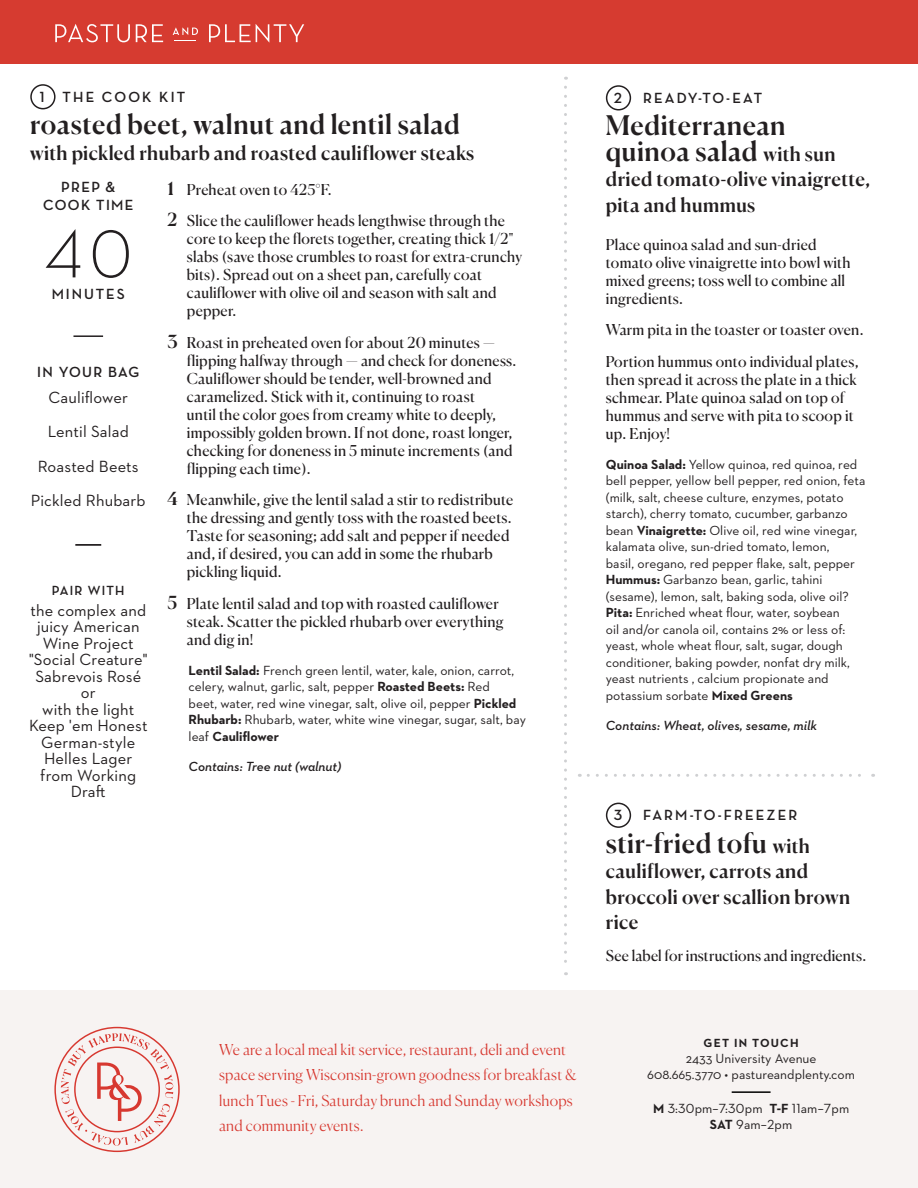
<style>
.page{position:relative;width:918px;height:1188px;background:#fff}
.page>*{position:absolute;margin:0;border:0;box-sizing:border-box;transform-origin:0 0}
.t1{font:300 69px "Neutraface 2 Text";color:#231f20}
.t2{font:500 27px/25.5px "Canela";letter-spacing:.015em;color:#231f20}
.t3{font:500 19.5px/25.5px "Canela";letter-spacing:.015em;color:#231f20}
.List_of_Ingredients{font:16.5px/16.5px "Neutraface 2 Text";letter-spacing:.01em;color:#231f20;text-align:center}
.t4{font:15px/18px "Canela";letter-spacing:.015em;color:#231f20}
.t5{font:300 15px/25.5px "Canela";letter-spacing:.02em;color:#d73830}
.List_of_Ingredients-2{font:700 15px "Neutraface Display";letter-spacing:.13em;color:#231f20}
.List_of_Ingredients-3{font:700 15px/18px "Neutraface Display";letter-spacing:.09em;color:#231f20;text-align:center}
.List_of_Ingredients-4{font:700 15px "Neutraface Display";letter-spacing:.085em;color:#231f20}
.t6{font:13.5px/16.5px "Neutraface 2 Text";color:#231f20}
.t7{font:italic 600 13.5px "Neutraface 2 Text";color:#231f20}
.List_of_Ingredients-5{font:700 13.5px "Neutraface Display";letter-spacing:.09em;color:#231f20}
.t8{font:700 12px "Neutraface 2 Text";letter-spacing:.1em;color:#231f20}
.s1{font-weight:500;font-size:18px}
.s2{font-weight:700}
.s3{font-size:19.5px}
</style>
<div class="page">
<div style="left:0;top:991px;width:918px;height:197px;background:#f7f3f2"></div>
<div style="left:0;top:0;width:918px;height:64px;background:#d63b30"></div>
<svg style="left:55px;top:24px;width:75px;height:18px"></svg>
<svg style="left:136px;top:24px;width:27px;height:18px"></svg>
<svg style="left:173px;top:27px;width:25px;height:14px"></svg>
<svg style="left:209px;top:24px;width:95px;height:19px"></svg>
<svg style="left:54px;top:1027px;width:126px;height:125px"></svg>
<div style="left:30px;top:84px;width:26px;height:25px;border:2px solid #231f20;border-radius:50%"></div>
<div style="left:606px;top:85px;width:25px;height:26px;border:2px solid #231f20;border-radius:50%"></div>
<div style="left:606px;top:803px;width:25px;height:25px;border:2px solid #231f20;border-radius:50%"></div>
<svg style="left:564px;top:87px;width:3px;height:888px"></svg>
<hr style="left:73px;top:335px;width:30px;height:2px;background:#231f20">
<hr style="left:75px;top:544px;width:26px;height:2px;background:#231f20">
<svg style="left:588px;top:774px;width:286px;height:3px"></svg>
<hr style="left:732px;top:1091px;width:39px;height:2px;background:#000">
<p class="List_of_Ingredients-2" style="left:40px;top:88px;width:6px">1</p>
<p class="List_of_Ingredients-2" style="left:63px;top:89px;width:124px">THE COOK KIT</p>
<p class="t2" style="left:30px;top:110px;width:431px">roasted beet, walnut and lentil salad</p>
<p class="t3" style="left:30px;top:138px;width:446px">with pickled rhubarb and roasted cauliflower steaks</p>
<p class="List_of_Ingredients-3" style="left:43px;top:179px;width:92px">PREP &amp;<br>COOK TIME</p>
<p class="t1" style="left:44px;top:211px;width:90px">40</p>
<p class="List_of_Ingredients-2" style="left:52px;top:285px;width:75px">MINUTES</p>
<p class="List_of_Ingredients-4" style="left:37px;top:364px;width:104px">IN YOUR BAG</p>
<p class="List_of_Ingredients" style="left:48px;top:389px;width:81px">Cauliflower</p>
<p class="List_of_Ingredients" style="left:48px;top:423px;width:83px">Lentil Salad</p>
<p class="List_of_Ingredients" style="left:38px;top:458px;width:102px">Roasted Beets</p>
<p class="List_of_Ingredients" style="left:31px;top:492px;width:116px">Pickled Rhubarb</p>
<p class="List_of_Ingredients-5" style="left:52px;top:583px;width:74px">PAIR WITH</p>
<p class="List_of_Ingredients" style="left:29px;top:602px;width:120px">the complex and juicy American<br>Wine Project "Social Creature"<br>Sabrevois Rosé or</p>
<p class="List_of_Ingredients" style="left:29px;top:701px;width:120px">with the light<br>Keep 'em Honest<br>German-style<br>Helles Lager from Working<br>Draft</p>
<p class="t4" style="left:168px;top:179px;width:166px"><span class="s1">1</span> Preheat oven to 425°F.</p>
<p class="t4" style="left:187px;top:210px;width:337px;text-indent:-19px"><span class="s1">2</span> Slice the cauliflower heads lengthwise through the core to keep the florets together, creating thick 1/2" slabs (save those crumbles to roast for extra-crunchy bits). Spread out on a sheet pan, carefully coat cauliflower with olive oil and season with salt and pepper.</p>
<p class="t4" style="left:187px;top:332px;width:331px;text-indent:-19px"><span class="s1">3</span> Roast in preheated oven for about 20 minutes — flipping halfway through — and check for doneness.<br>Cauliflower should be tender, well-browned and caramelized. Stick with it, continuing to roast<br>until the color goes from creamy white to deeply, impossibly golden brown. If not done, roast longer, checking for doneness in 5 minute increments (and flipping each time).</p>
<p class="t4" style="left:187px;top:489px;width:328px;text-indent:-19px"><span class="s1">4</span> Meanwhile, give the lentil salad a stir to redistribute the dressing and gently toss with the roasted beets.<br>Taste for seasoning; add salt and pepper if needed and, if desired, you can add in some the rhubarb pickling liquid.</p>
<p class="t4" style="left:187px;top:593px;width:318px;text-indent:-19px"><span class="s1">5</span> Plate lentil salad and top with roasted cauliflower steak. Scatter the pickled rhubarb over everything and dig in!</p>
<p class="t6" style="left:189px;top:662px;width:339px"><span class="s2">Lentil Salad:</span> French green lentil, water, kale, onion, carrot, celery, walnut, garlic, salt, pepper <span class="s2">Roasted Beets:</span> Red<br>beet, water, red wine vinegar, salt, olive oil, pepper <span class="s2">Pickled Rhubarb:</span> Rhubarb, water, white wine vinegar, sugar, salt, bay leaf <span class="s2">Cauliflower</span></p>
<p class="t7" style="left:189px;top:758px;width:154px">Contains: Tree nut (walnut)</p>
<p class="List_of_Ingredients-2" style="left:614px;top:90px;width:10px">2</p>
<p class="List_of_Ingredients-2" style="left:643px;top:90px;width:120px">READY-TO-EAT</p>
<p class="t2" style="left:606px;top:111px;width:231px">Mediterranean quinoa salad <span class="s3">with sun</span></p>
<p class="t3" style="left:606px;top:165px;width:266px">dried tomato-olive vinaigrette, pita and hummus</p>
<p class="t4" style="left:606px;top:234px;width:246px">Place quinoa salad and sun-dried tomato olive vinaigrette into bowl with mixed greens; toss well to combine all ingredients.</p>
<p class="t4" style="left:606px;top:319px;width:259px">Warm pita in the toaster or toaster oven.</p>
<p class="t4" style="left:606px;top:351px;width:254px">Portion hummus onto individual plates, then spread it across the plate in a thick schmear. Plate quinoa salad on top of hummus and serve with pita to scoop it up. Enjoy!</p>
<p class="t6" style="left:606px;top:456px;width:261px"><span class="s2">Quinoa Salad:</span> Yellow quinoa, red quinoa, red bell pepper, yellow bell pepper, red onion, feta (milk, salt, cheese culture, enzymes, potato starch), cherry tomato, cucumber, garbanzo bean <span class="s2">Vinaigrette:</span> Olive oil, red wine vinegar, kalamata olive, sun-dried tomato, lemon,<br>basil, oregano, red pepper flake, salt, pepper <span class="s2">Hummus:</span> Garbanzo bean, garlic, tahini (sesame), lemon, salt, baking soda, olive oil?<br><span class="s2">Pita:</span> Enriched wheat flour, water, soybean<br>oil and/or canola oil, contains 2% or less of: yeast, whole wheat flour, salt, sugar, dough conditioner, baking powder, nonfat dry milk, yeast nutrients , calcium propionate and potassium sorbate <span class="s2">Mixed Greens</span></p>
<p class="t7" style="left:606px;top:716px;width:213px">Contains: Wheat, olives, sesame, milk</p>
<p class="List_of_Ingredients-2" style="left:614px;top:807px;width:10px">3</p>
<p class="List_of_Ingredients-2" style="left:643px;top:807px;width:156px">FARM-TO-FREEZER</p>
<p class="t2" style="left:606px;top:828px;width:206px">stir-fried tofu <span class="s3">with</span></p>
<p class="t3" style="left:606px;top:857px;width:246px">cauliflower, carrots and broccoli over scallion brown rice</p>
<p class="t4" style="left:606px;top:946px;width:262px">See label for instructions and ingredients.</p>
<p class="t5" style="left:219px;top:1035px;width:359px">We are a local meal kit service, restaurant, deli and event space serving Wisconsin-grown goodness for breakfast &amp; lunch Tues - Fri, Saturday brunch and Sunday workshops and community events.</p>
<p class="t8" style="left:704px;top:1035px;width:97px">GET IN TOUCH</p>
<p class="t6" style="left:686px;top:1050px;width:132px">2433 University Avenue</p>
<p class="t6" style="left:647px;top:1066px;width:209px">608.665.3770 • pastureandplenty.com</p>
<p class="t6" style="left:653px;top:1100px;width:198px"><span class="s2">M</span> 3:30pm–7:30pm <span class="s2">T-F</span> 11am–7pm</p>
<p class="t6" style="left:710px;top:1116px;width:84px"><span class="s2">SAT</span> 9am–2pm</p>
</div>
